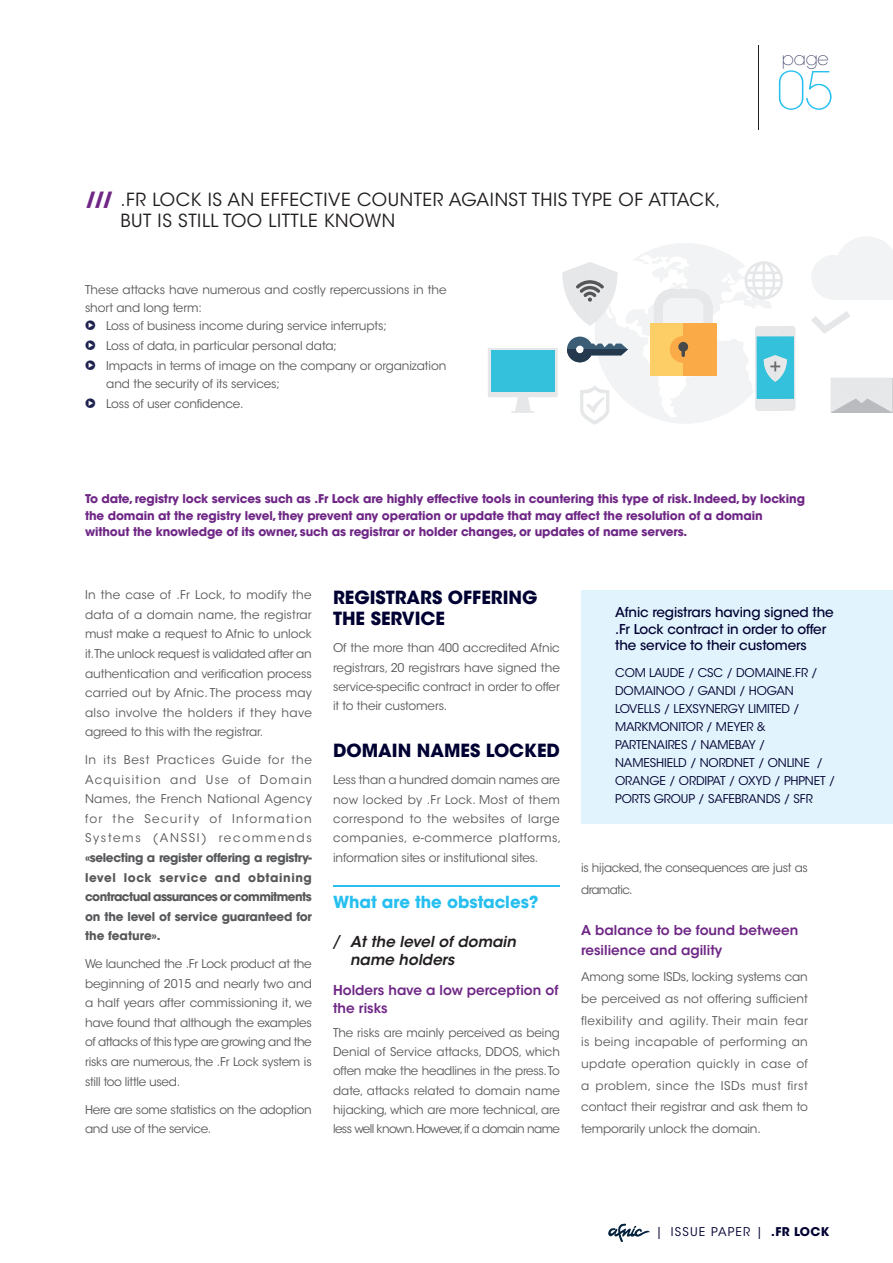
<style>
.page{position:relative;width:893px;height:1263px;background:#fff}
.page>*{position:absolute;margin:0;border:0;box-sizing:border-box;transform-origin:0 0}
.t1{font:200 51.6px "ITC Avant Garde Std";color:#26bff0}
.t2{font:18px/21px "ITC Avant Garde Std";letter-spacing:.03em;color:#231f20}
.t3{font:700 18px/20.9px "ITC Avant Garde Std";color:#000032}
.t4{font:200 18px "ITC Avant Garde Std";color:#1f2350}
.t5{font:700 16.5px "ITC Avant Garde Std";color:#26bff0}
.t6{font:italic 600 15px/17.9px "ITC Avant Garde Std";color:#231f20}
.t7{font:500 13.5px/16.5px "ITC Avant Garde Std";letter-spacing:-.01em;color:#000032}
.t8{font:600 13.5px/17.9px "ITC Avant Garde Std";color:#6f2786}
.t9{font:12px/19.5px "ITC Avant Garde Std";letter-spacing:-.01em;color:#57585a;text-align:justify}
.t10{font:700 12px/16.5px "ITC Avant Garde Std";letter-spacing:-.01em;color:#6f2786}
.t11{font:12px/18px "ITC Avant Garde Std";letter-spacing:-.01em;color:#000032}
.t12{font:700 12px/19.5px "ITC Avant Garde Std";letter-spacing:-.015em;color:#57585a;text-align:justify}
.t13{font:12px/21.8px "ITC Avant Garde Std";letter-spacing:-.03em;color:#57585a}
.t14{font:12px "ITC Avant Garde Std";letter-spacing:.1em;color:#000032}
.s1{font-weight:700;font-size:19.5px;color:#6f2786}
.s2{font-family:"Mini Pics Directional RT";color:#1f2350}
.s3{font-family:"Gotham";font-weight:500;font-style:normal}
.s4{font-weight:700}
</style>
<div class="page">
<svg style="left:608px;top:1224px;width:42px;height:18px"></svg>
<hr style="left:758px;top:46px;width:1px;height:84px;background:#231f20">
<div style="left:755px;top:326px;width:41px;height:85px;background:#e6e7e9;border-radius:4px"></div>
<div style="left:756px;top:336px;width:38px;height:63px;background:#34c1db"></div>
<svg style="left:831px;top:378px;width:61px;height:35px;background:#dbdcde"></svg>
<svg style="left:811px;top:311px;width:39px;height:23px"></svg>
<svg style="left:512px;top:397px;width:22px;height:16px"></svg>
<div style="left:488px;top:348px;width:70px;height:49px;background:#e6e7e9"></div>
<div style="left:491px;top:351px;width:64px;height:41px;background:#34c1db"></div>
<svg style="left:812px;top:237px;width:81px;height:63px"></svg>
<svg style="left:562px;top:243px;width:225px;height:182px"></svg>
<hr style="left:333px;top:885px;width:227px;height:2px;background:#26bff0">
<div style="left:581px;top:590px;width:312px;height:234px;background:#e1f3fc"></div>
<h2 class="t2" style="left:120px;top:189px;width:602px;text-indent:-35px"><span class="s1">///</span> .FR LOCK IS AN EFFECTIVE COUNTER AGAINST THIS TYPE OF ATTACK,<br>BUT IS STILL TOO LITTLE KNOWN</h2>
<p class="t9" style="left:85px;top:280px;width:363px;line-height:18px;text-align:left">These attacks have numerous and costly repercussions in the short and long term:<br><span class="s2">&amp;</span> Loss of business income during service interrupts;</p>
<p class="t9" style="left:85px;top:336px;width:363px;line-height:20.1px"><span class="s2">&amp;</span> Loss of data, in particular personal data;<br><span class="s2">&amp;</span> Impacts in terms of image on the company or organization</p>
<p class="t9" style="left:85px;top:374px;width:197px;line-height:20.1px;text-indent:21px">and the security of its services; <span class="s2">&amp;</span> Loss of user confidence.</p>
<h2 class="t4" style="left:782px;top:48px;width:49px">page</h2>
<h1 class="t1" style="left:777px;top:60px;width:58px">05</h1>
<p class="t10" style="left:85px;top:490px;width:721px">To date, registry lock services such as .Fr Lock are highly effective tools in countering this type of risk. Indeed, by locking the domain at the registry level, they prevent any operation or update that may affect the resolution of a domain without the knowledge of its owner, such as registrar or holder changes, or updates of name servers.</p>
<p class="t9" style="left:85px;top:585px;width:228px">In the case of .Fr Lock, to modify the data of a domain name, the registrar must make a request to Afnic to unlock it.The unlock request is validated after an authentication and verification process carried out by Afnic. The process may also involve the holders if they have agreed to this with the registrar.</p>
<p class="t9" style="left:85px;top:750px;width:228px">In its Best Practices Guide for the Acquisition and Use of Domain Names, the French National Agency for the Security of Information Systems (ANSSI) recommends</p>
<p class="t12" style="left:85px;top:848px;width:228px">«selecting a register offering a registry&shy;level lock service and obtaining contractual assurances or commitments on the level of service guaranteed for the feature».</p>
<p class="t9" style="left:85px;top:954px;width:228px">We launched the .Fr Lock product at the beginning of 2015 and nearly two and a half years after commissioning it, we have found that although the examples of attacks of this type are growing and the risks are numerous, the .Fr Lock system is still too little used.</p>
<p class="t9" style="left:85px;top:1100px;width:228px">Here are some statistics on the adoption and use of the service.</p>
<h2 class="t3" style="left:333px;top:587px;width:206px">REGISTRARS OFFERING<br>THE SERVICE</h2>
<p class="t9" style="left:333px;top:638px;width:228px">Of the more than 400 accredited Afnic registrars, 20 registrars have signed the service-specific contract in order to offer it to their customers.</p>
<h2 class="t3" style="left:333px;top:739px;width:228px">DOMAIN NAMES LOCKED</h2>
<p class="t9" style="left:333px;top:770px;width:230px;text-align:left">Less than a hundred domain names are now locked by .Fr Lock. Most of them correspond to the websites of large companies, e-commerce platforms, information sites or institutional sites.</p>
<h3 class="t5" style="left:333px;top:891px;width:207px">What are the obstacles?</h3>
<p class="t6" style="left:350px;top:932px;width:171px;text-indent:-17px"><span class="s3">/</span> At the level of domain name holders</p>
<p class="t8" style="left:333px;top:981px;width:227px">Holders have a low perception of the risks</p>
<p class="t9" style="left:333px;top:1023px;width:228px">The risks are mainly perceived as being Denial of Service attacks, DDOS, which often make the headlines in the press. To date, attacks related to domain name hijacking, which are more technical, are less well known. However, if a domain name</p>
<p class="t7" style="left:615px;top:604px;width:220px">Afnic registrars having signed the .Fr Lock contract in order to offer the service to their customers</p>
<p class="t11" style="left:615px;top:664px;width:222px">COM LAUDE / CSC / DOMAINE.FR /<br>DOMAINOO / GANDI / HOGAN<br>LOVELLS / LEXSYNERGY LIMITED /<br>MARKMONITOR / MEYER &amp;<br>PARTENAIRES / NAMEBAY /<br>NAMESHIELD / NORDNET / ONLINE /<br>ORANGE / ORDIPAT / OXYD / PHPNET /<br>PORTS GROUP / SAFEBRANDS / SFR</p>
<p class="t13" style="left:581px;top:857px;width:228px">is hijacked, the consequences are just as dramatic.</p>
<p class="t8" style="left:581px;top:920px;width:219px;line-height:20.2px">A balance to be found between resilience and agility</p>
<p class="t9" style="left:581px;top:966px;width:228px;line-height:21.8px">Among some ISDs, locking systems can be perceived as not offering sufficient flexibility and agility. Their main fear is being incapable of performing an update operation quickly in case of a problem, since the ISDs must first contact their registrar and ask them to temporarily unlock the domain.</p>
<p class="t14" style="left:656px;top:1225px;width:175px">| ISSUE PAPER | <span class="s4">.FR LOCK</span></p>
</div>
